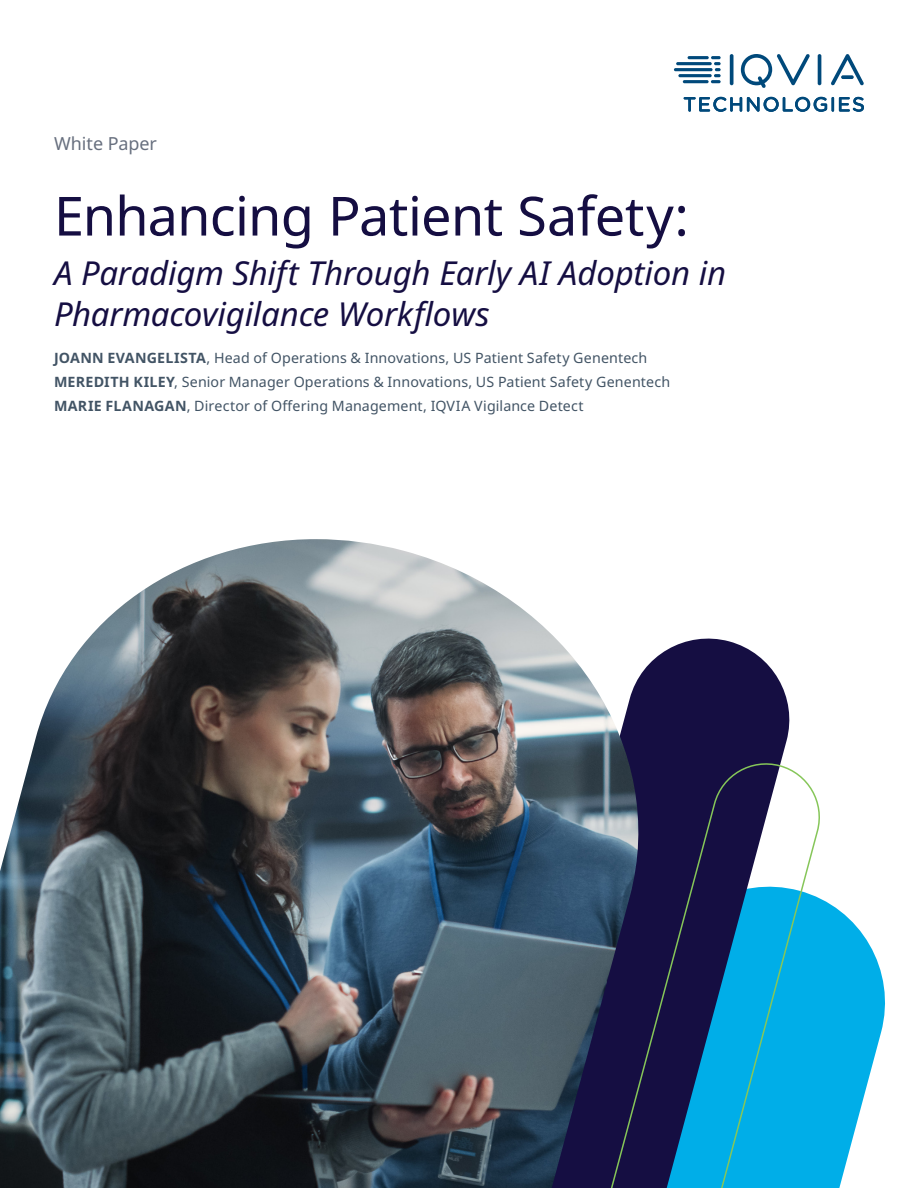
<style>
.page{position:relative;width:918px;height:1188px;background:#fff}
.page>*{position:absolute;margin:0;border:0;box-sizing:border-box;transform-origin:0 0}
.Title_1-2_lines_indi{font:54px "Noto Sans";letter-spacing:-.01em;color:#150e42}
.Title_subhead_light{font:italic 33px/40.5px "Noto Sans";letter-spacing:-.01em;color:#150e42}
.Descriptor_label{font:18px "Noto Sans";letter-spacing:-.005em;color:#676f7e}
.Body_copy_-_No_space{font:14.25px/24px "Noto Sans";letter-spacing:.01em;color:#425465}
.s1{font-weight:700}
</style>
<div class="page">
<svg style="left:827px;top:902px;width:58px;height:286px;fill:#00aee8"></svg>
<svg style="left:669px;top:638px;width:121px;height:118px;background:#322c59"></svg>
<svg style="left:669px;top:756px;width:158px;height:432px;background:#2780ae"></svg>
<img style="left:0;top:539px;width:669px;height:649px">
<svg style="left:684px;top:97px;width:180px;height:15px"></svg>
<hr style="left:730px;top:54px;width:3px;height:31px;background:#00497b;border-radius:2px">
<hr style="left:818px;top:54px;width:3px;height:31px;background:#00497b;border-radius:2px">
<svg style="left:740px;top:54px;width:70px;height:34px"></svg>
<svg style="left:831px;top:54px;width:33px;height:32px"></svg>
<hr style="left:683px;top:80px;width:26px;height:3px;background:#00497b;border-radius:2px">
<svg style="left:711px;top:56px;width:10px;height:27px"></svg>
<hr style="left:678px;top:74px;width:34px;height:3px;background:#00497b;border-radius:2px">
<hr style="left:674px;top:68px;width:39px;height:3px;background:#00497b;border-radius:2px">
<hr style="left:676px;top:62px;width:36px;height:3px;background:#00497b;border-radius:2px">
<hr style="left:688px;top:56px;width:21px;height:3px;background:#00497b;border-radius:2px">
<p class="Descriptor_label" style="left:54px;top:130px;width:104px">White Paper</p>
<p class="Title_1-2_lines_indi" style="left:54px;top:178px;width:636px">Enhancing Patient Safety:</p>
<p class="Title_subhead_light" style="left:54px;top:252px;width:674px">A Paradigm Shift Through Early AI Adoption in<br>Pharmacovigilance Workflows</p>
<p class="Body_copy_-_No_space" style="left:54px;top:347px;width:618px"><span class="s1">JOANN EVANGELISTA</span>, Head of Operations &amp; Innovations, US Patient Safety Genentech<br><span class="s1">MEREDITH KILEY</span>, Senior Manager Operations &amp; Innovations, US Patient Safety Genentech<br><span class="s1">MARIE FLANAGAN</span>, Director of Offering Management, IQVIA Vigilance Detect</p>
</div>
